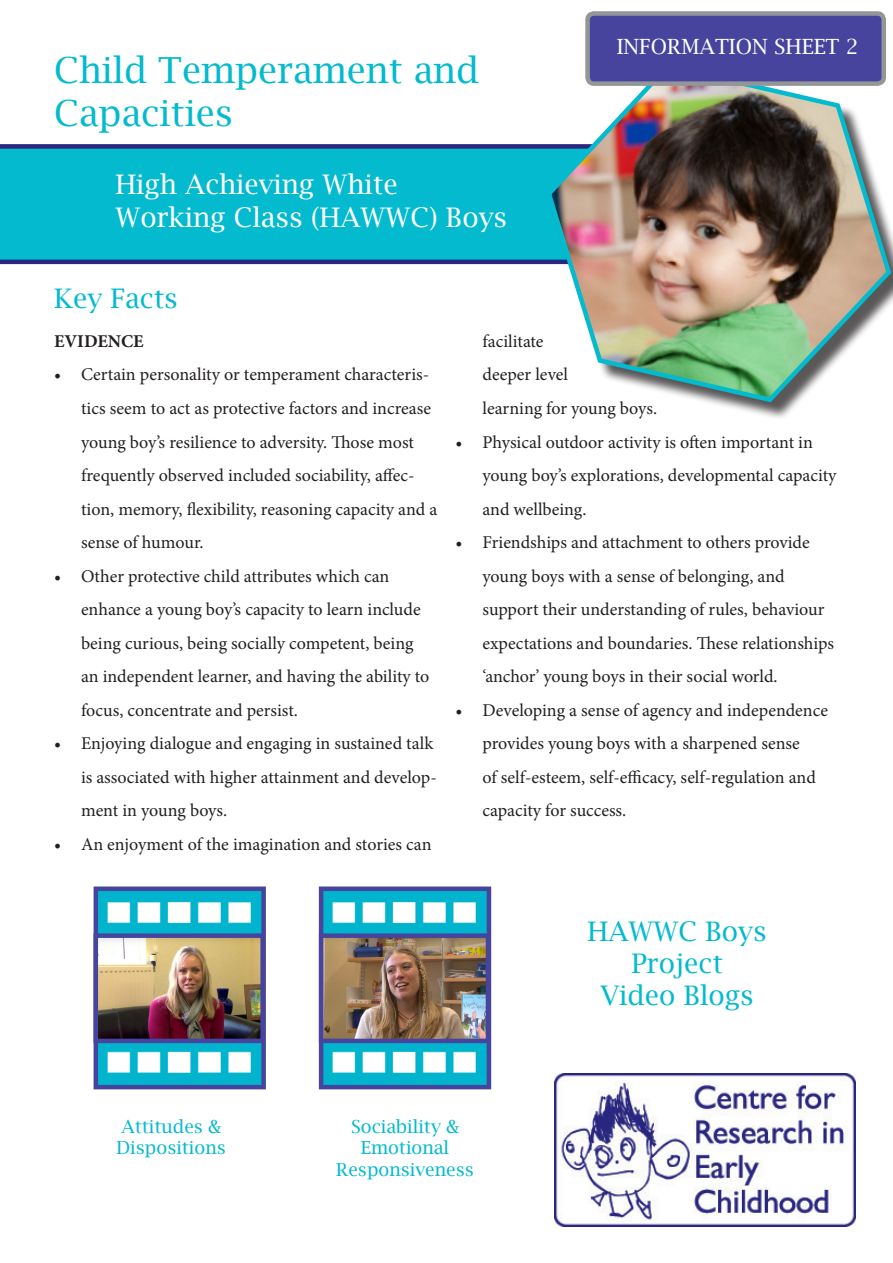
<style>
.page{position:relative;width:893px;height:1263px;background:#fff}
.page>*{position:absolute;margin:0;border:0;box-sizing:border-box;transform-origin:0 0}
.t1{font:36px "Lucida Bright";color:#03bace}
.t2{font:27px "Lucida Bright";color:#fff}
.t3{font:27px/32.4px "Lucida Bright";color:#03bace;text-align:center}
.t4{font:21px "Lucida Bright";color:#fff}
.t5{font:18px/33.6px "Minion Pro";color:#231f20}
.t6{font:18px "Lucida Bright";color:#03bace}
.t7{font:700 18px "Minion Pro";color:#231f20}
</style>
<div class="page">
<svg style="left:0;top:144px;width:544px;height:120px;background:#06afc8"></svg>
<div style="left:549px;top:67px;width:344px;height:353px;background:#231f20;opacity:.75"></div>
<img style="left:544px;top:67px;width:349px;height:338px">
<div style="left:588px;top:14px;width:296px;height:70px;background:#46449c;border-radius:6px"></div>
<div style="left:585px;top:11px;width:301px;height:75px;border:4px solid #939598;border-radius:6px"></div>
<img style="left:99px;top:891px;width:162px;height:193px">
<div style="left:94px;top:886px;width:172px;height:203px;border:4px solid #46449c"></div>
<img style="left:99px;top:938px;width:161px;height:100px">
<div style="left:94px;top:933px;width:171px;height:110px;border:4px solid #46449c"></div>
<img style="left:324px;top:891px;width:162px;height:193px">
<div style="left:319px;top:886px;width:172px;height:203px;border:4px solid #46449c"></div>
<img style="left:324px;top:938px;width:161px;height:100px">
<div style="left:319px;top:933px;width:171px;height:110px;border:4px solid #46449c"></div>
<img style="left:555px;top:1074px;width:300px;height:152px">
<p class="t1" style="left:54px;top:49px;width:427px">Child Temperament and</p>
<p class="t1" style="left:54px;top:93px;width:180px">Capacities</p>
<p class="t2" style="left:115px;top:169px;width:284px">High Achieving White</p>
<p class="t2" style="left:115px;top:201px;width:393px">Working Class (HAWWC) Boys</p>
<p class="t4" style="left:617px;top:35px;width:244px">INFORMATION SHEET 2</p>
<p class="t3" style="left:54px;top:283px;width:125px">Key Facts</p>
<p class="t7" style="left:54px;top:328px;width:91px">EVIDENCE</p>
<p class="t5" style="left:81px;top:358px;width:358px;text-indent:-27px">• Certain personality or temperament characteris&shy;tics seem to act as protective factors and increase young boy’s resilience to adversity. Those most frequently observed included sociability, affec&shy;tion, memory, flexibility, reasoning capacity and a sense of humour.</p>
<p class="t5" style="left:81px;top:559px;width:350px;text-indent:-27px">• Other protective child attributes which can enhance a young boy’s capacity to learn include being curious, being socially competent, being an independent learner, and having the ability to focus, concentrate and persist.</p>
<p class="t5" style="left:81px;top:727px;width:357px;text-indent:-27px">• Enjoying dialogue and engaging in sustained talk is associated with higher attainment and develop&shy;ment in young boys.</p>
<p class="t5" style="left:54px;top:827px;width:379px">• An enjoyment of the imagination and stories can</p>
<p class="t5" style="left:482px;top:324px;width:176px">facilitate<br>deeper level<br>learning for young boys.</p>
<p class="t5" style="left:482px;top:425px;width:355px;text-indent:-27px">• Physical outdoor activity is often important in young boy’s explorations, developmental capacity and wellbeing.</p>
<p class="t5" style="left:482px;top:526px;width:353px;text-indent:-27px">• Friendships and attachment to others provide young boys with a sense of belonging, and support their understanding of rules, behaviour expectations and boundaries. These relationships ‘anchor’ young boys in their social world.</p>
<p class="t5" style="left:482px;top:693px;width:347px;text-indent:-27px">• Developing a sense of agency and independence provides young boys with a sharpened sense<br>of self-esteem, self-efficacy, self-regulation and capacity for success.</p>
<p class="t3" style="left:588px;top:915px;width:181px">HAWWC Boys<br>Project</p>
<p class="t3" style="left:600px;top:979px;width:155px">Video Blogs</p>
<p class="t6" style="left:121px;top:1116px;width:101px">Attitudes &amp;</p>
<p class="t6" style="left:116px;top:1137px;width:111px">Dispositions</p>
<p class="t6" style="left:351px;top:1116px;width:109px">Sociability &amp;</p>
<p class="t6" style="left:361px;top:1137px;width:90px">Emotional</p>
<p class="t6" style="left:336px;top:1159px;width:139px">Responsiveness</p>
</div>
